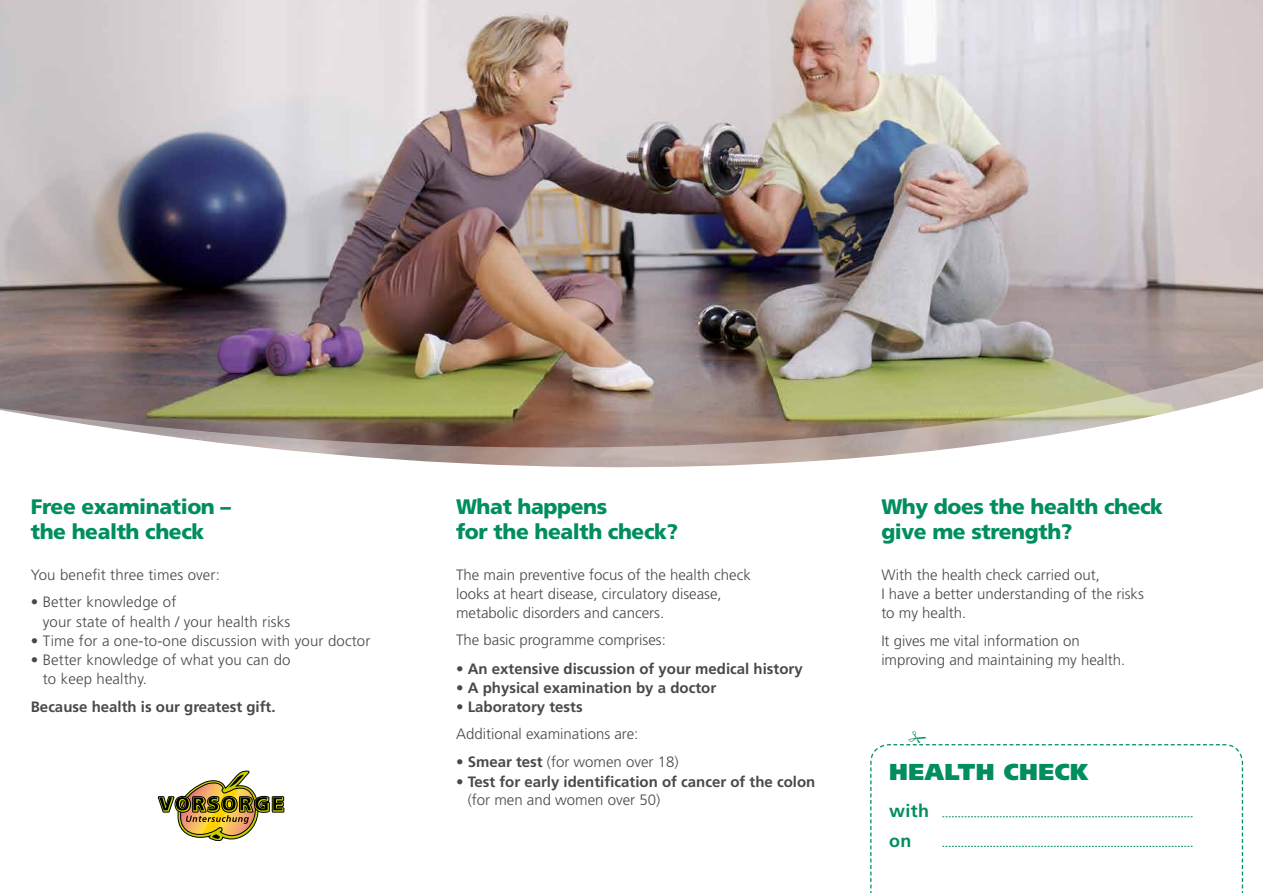
<style>
.page{position:relative;width:1263px;height:893px;background:#fff}
.page>*{position:absolute;margin:0;border:0;box-sizing:border-box;transform-origin:0 0}
.t1{font:900 23.1px "Frutiger";letter-spacing:.02em;color:#008e5c}
.t2{font:900 21px/25.2px "Frutiger";letter-spacing:-.02em;color:#008e5c}
.t3{font:700 17.85px/29.4px "Frutiger";letter-spacing:.02em;color:#008e5c}
.t4{font:300 15px/19.2px "Frutiger";color:#494948}
.t5{font:700 15px "Frutiger";color:#494948}
.s1{font-weight:700}
</style>
<div class="page">
<img style="left:0;top:0;width:1263px;height:299px">
<img style="left:0;top:299px;width:1263px;height:169px">
<svg style="left:158px;top:770px;width:126px;height:71px"></svg>
<svg style="left:870px;top:744px;width:374px;height:149px"></svg>
<svg style="left:892px;top:744px;width:328px;height:1px"></svg>
<h2 class="t2" style="left:31px;top:494px;width:202px">Free examination – the health check</h2>
<p class="t4" style="left:31px;top:565px;width:191px">You benefit three times over:</p>
<p class="t4" style="left:43px;top:593px;width:249px;text-indent:-12px">• Better knowledge of<br>your state of health / your health risks</p>
<p class="t4" style="left:31px;top:631px;width:341px">• Time for a one-to-one discussion with your doctor</p>
<p class="t4" style="left:43px;top:650px;width:249px;text-indent:-12px">• Better knowledge of what you can do to keep healthy.</p>
<p class="t5" style="left:31px;top:698px;width:246px">Because health is our greatest gift.</p>
<h2 class="t2" style="left:456px;top:494px;width:224px">What happens<br>for the health check?</h2>
<p class="t4" style="left:456px;top:565px;width:296px">The main preventive focus of the health check looks at heart disease, circulatory disease, metabolic disorders and cancers.</p>
<p class="t4" style="left:456px;top:630px;width:211px">The basic programme comprises:</p>
<p class="t5" style="left:456px;top:659px;width:348px">• An extensive discussion of your medical history</p>
<p class="t5" style="left:456px;top:679px;width:262px">• A physical examination by a doctor</p>
<p class="t5" style="left:456px;top:698px;width:128px">• Laboratory tests</p>
<p class="t4" style="left:456px;top:724px;width:184px">Additional examinations are:</p>
<p class="t4" style="left:456px;top:752px;width:224px"><span class="s1">• Smear test</span> (for women over 18)</p>
<p class="t5" style="left:456px;top:772px;width:361px">• Test for early identification of cancer of the colon</p>
<p class="t4" style="left:468px;top:790px;width:194px">(for men and women over 50)</p>
<h2 class="t2" style="left:881px;top:494px;width:283px">Why does the health check give me strength?</h2>
<p class="t4" style="left:881px;top:565px;width:264px">With the health check carried out,<br>I have a better understanding of the risks to my health.</p>
<p class="t4" style="left:881px;top:631px;width:245px">It gives me vital information on improving and maintaining my health.</p>
<h1 class="t1" style="left:889px;top:758px;width:201px">HEALTH CHECK</h1>
<p class="t3" style="left:889px;top:796px;width:41px">with on</p>
</div>
